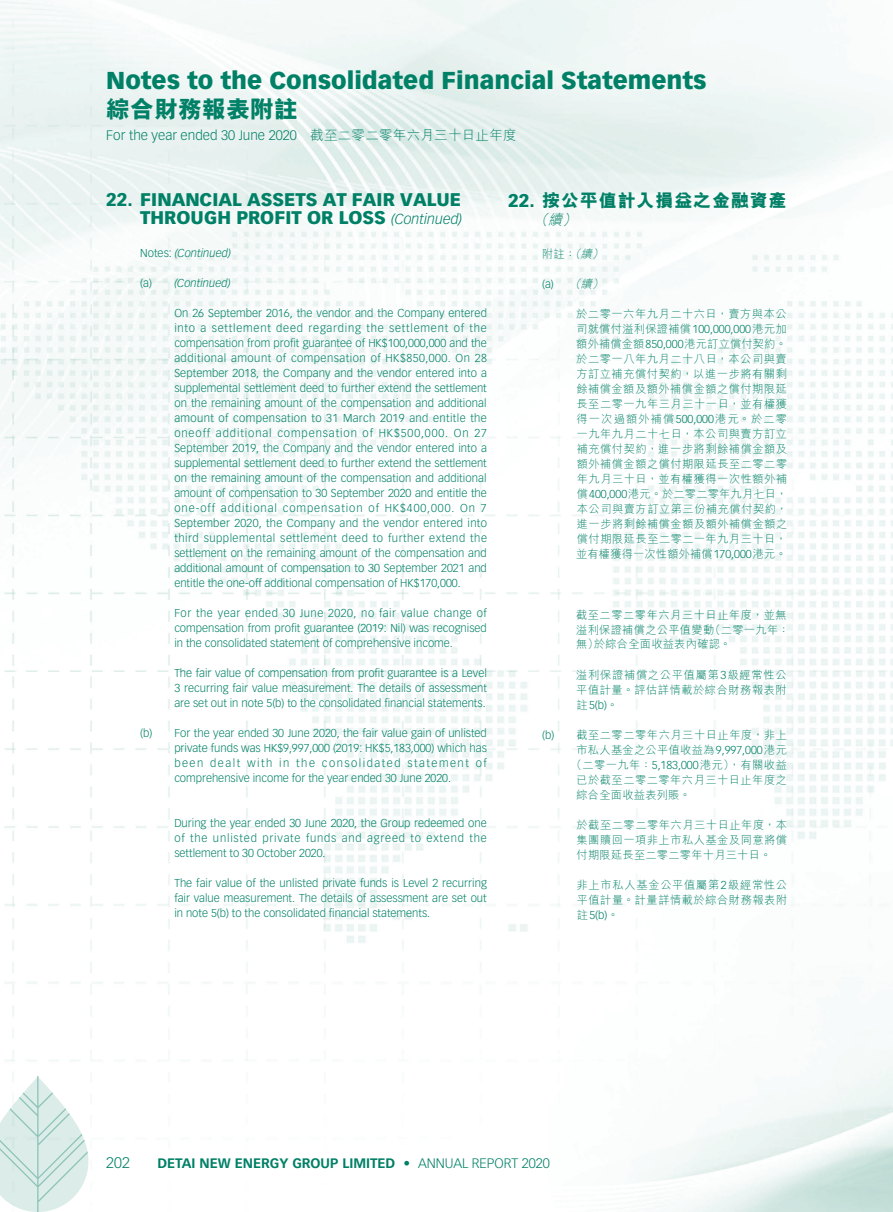
<style>
.page{position:relative;width:893px;height:1212px;background:#fff}
.page>*{position:absolute;margin:0;border:0;box-sizing:border-box;transform-origin:0 0}
.t1{font:900 24px "Vectora LT Std";color:#008066}
.t2{font:800 24px "M Hei HK";color:#008066}
.t3{font:900 18px/18px "Vectora LT Std";color:#008066;text-align:right}
.t4{font:800 18px "M Hei HK";letter-spacing:.05em;color:#008066}
.t5{font:300 15px "Vectora LT Std";color:#008066}
.t6{font:italic 300 14.25px "M Hei HK";color:#008066}
.t7{font:700 13.5px "Vectora LT Std";color:#008066}
.t8{font:300 13.5px "Vectora LT Std";color:#008066}
.t9{font:300 11.25px/15px "Vectora LT Std";color:#008066;text-align:justify}
.t10{font:300 11.25px/15px "M Hei HK";letter-spacing:.045em;color:#008066;text-align:justify}
.t11{font:300 11.25px/15px "M Hei HK";letter-spacing:.025em;color:#008066}
.t12{font:italic 300 11.25px "Vectora LT Std";color:#008066}
.t13{font:300 11.25px "M Hei HK";letter-spacing:.02em;color:#008066}
.s1{font-family:"M Hei HK"}
.s2{font-weight:300;font-style:italic;font-size:14.25px}
.s3{font-style:normal}
.s4{font-family:"Vectora LT Std";font-weight:900}
.s5{font-style:italic}
.s6{font-family:"M Hei HK";font-style:italic}
.s7{font-family:"Vectora LT Std"}
.s8{font-weight:300}
</style>
<div class="page">
<img style="left:0;top:0;width:893px;height:1212px">
<svg style="left:0;top:1076px;width:88px;height:136px"></svg>
<h1 class="t1" style="left:106px;top:66px;width:602px">Notes to the Consolidated Financial Statements</h1>
<h1 class="t2" style="left:106px;top:97px;width:193px">綜合財務報表附註</h1>
<p class="t8" style="left:106px;top:127px;width:412px">For the year ended 30 June 2020 <span class="s1">截至二零二零年六月三十日止年度</span></p>
<h2 class="t3" style="left:106px;top:191px;width:357px">22. FINANCIAL ASSETS AT FAIR VALUE<br>THROUGH PROFIT OR LOSS <span class="s2">(Continued)</span></h2>
<p class="t12" style="left:140px;top:247px;width:92px"><span class="s3">Notes:</span> (Continued)</p>
<p class="t12" style="left:140px;top:277px;width:92px"><span class="s3">(a)</span> (Continued)</p>
<p class="t9" style="left:174px;top:306px;width:314px">On 26 September 2016, the vendor and the Company entered into a settlement deed regarding the settlement of the compensation from profit guarantee of HK$100,000,000 and the additional amount of compensation of HK$850,000. On 28<br>September 2018, the Company and the vendor entered into a supplemental settlement deed to further extend the settlement on the remaining amount of the compensation and additional amount of compensation to 31 March 2019 and entitle the oneoff additional compensation of HK$500,000. On 27<br>September 2019, the Company and the vendor entered into a supplemental settlement deed to further extend the settlement on the remaining amount of the compensation and additional amount of compensation to 30 September 2020 and entitle the one-off additional compensation of HK$400,000. On 7<br>September 2020, the Company and the vendor entered into third supplemental settlement deed to further extend the settlement on the remaining amount of the compensation and additional amount of compensation to 30 September 2021 and entitle the one-off additional compensation of HK$170,000.</p>
<p class="t9" style="left:174px;top:606px;width:314px">For the year ended 30 June 2020, no fair value change of compensation from profit guarantee (2019: Nil) was recognised in the consolidated statement of comprehensive income.</p>
<p class="t9" style="left:174px;top:666px;width:314px">The fair value of compensation from profit guarantee is a Level 3 recurring fair value measurement. The details of assessment are set out in note 5(b) to the consolidated financial statements.</p>
<p class="t9" style="left:174px;top:726px;width:314px;text-indent:-34px">(b) For the year ended 30 June 2020, the fair value gain of unlisted private funds was HK$9,997,000 (2019: HK$5,183,000) which has been dealt with in the consolidated statement of comprehensive income for the year ended 30 June 2020.</p>
<p class="t9" style="left:174px;top:816px;width:314px">During the year ended 30 June 2020, the Group redeemed one of the unlisted private funds and agreed to extend the settlement to 30 October 2020.</p>
<p class="t9" style="left:174px;top:876px;width:314px">The fair value of the unlisted private funds is Level 2 recurring fair value measurement. The details of assessment are set out in note 5(b) to the consolidated financial statements.</p>
<h2 class="t4" style="left:508px;top:192px;width:280px"><span class="s4">22.</span> 按公平值計入損益之金融資產</h2>
<p class="t6" style="left:534px;top:213px;width:47px">（續）</p>
<p class="t10" style="left:542px;top:247px;width:65px">附註：<span class="s5">（續）</span></p>
<p class="t9" style="left:542px;top:277px;width:65px">(a) <span class="s6">（續）</span></p>
<p class="t10" style="left:576px;top:307px;width:213px">於二零一六年九月二十六日，賣方與本公司就償付溢利保證補償<span class="s7">100,000,000</span>港元加額外補償金額<span class="s7">850,000</span>港元訂立償付契約。於二零一八年九月二十八日，本公司與賣方訂立補充償付契約，以進一步將有關剩餘補償金額及額外補償金額之償付期限延長至二零一九年三月三十一日，並有權獲得一次過額外補償<span class="s7">500,000</span>港元。於二零一九年九月二十七日，本公司與賣方訂立補充償付契約，進一步將剩餘補償金額及額外補償金額之償付期限延長至二零二零年九月三十日，並有權獲得一次性額外補償<span class="s7">400,000</span>港元。於二零二零年九月七日，本公司與賣方訂立第三份補充償付契約，進一步將剩餘補償金額及額外補償金額之償付期限延長至二零二一年九月三十日，並有權獲得一次性額外補償<span class="s7">170,000</span>港元。</p>
<p class="t11" style="left:576px;top:607px;width:215px">截至二零二零年六月三十日止年度，並無溢利保證補償之公平值變動（二零一九年：無）於綜合全面收益表內確認。</p>
<p class="t10" style="left:576px;top:667px;width:212px">溢利保證補償之公平值屬第<span class="s7">3</span>級經常性公平值計量。評估詳情載於綜合財務報表附</p>
<p class="t9" style="left:576px;top:697px;width:43px"><span class="s1">註</span>5(b)<span class="s1">。</span></p>
<p class="t10" style="left:542px;top:727px;width:246px"><span class="s7">(b)</span> 截至二零二零年六月三十日止年度，非上</p>
<p class="t11" style="left:576px;top:742px;width:212px">市私人基金之公平值收益為<span class="s7">9,997,000</span>港元</p>
<p class="t10" style="left:571px;top:757px;width:218px">（二零一九年：<span class="s7">5,183,000</span>港元），有關收益</p>
<p class="t10" style="left:576px;top:772px;width:212px">已於截至二零二零年六月三十日止年度之</p>
<p class="t13" style="left:576px;top:789px;width:116px">綜合全面收益表列賬。</p>
<p class="t10" style="left:576px;top:817px;width:212px">於截至二零二零年六月三十日止年度，本集團贖回一項非上市私人基金及同意將償付期限延長至二零二零年十月三十日。</p>
<p class="t10" style="left:577px;top:877px;width:212px">非上市私人基金公平值屬第<span class="s7">2</span>級經常性公平值計量。計量詳情載於綜合財務報表附</p>
<p class="t9" style="left:577px;top:907px;width:43px"><span class="s1">註</span>5(b)<span class="s1">。</span></p>
<h3 class="t5" style="left:106px;top:1154px;width:25px">202</h3>
<p class="t7" style="left:157px;top:1154px;width:394px">DETAI NEW EN ERGY GROUP LIMITED • <span class="s8">ANNUAL Report 2020</span></p>
</div>
